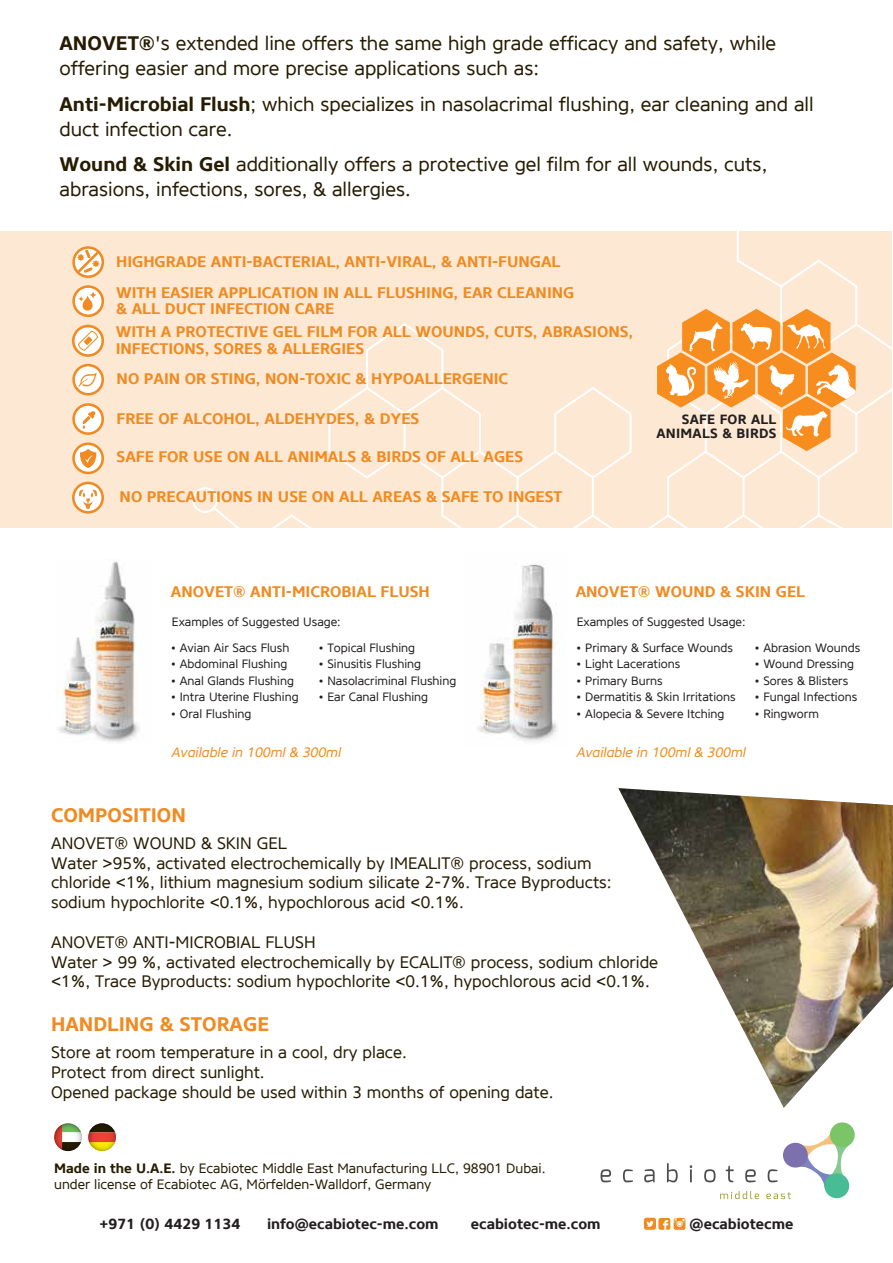
<style>
.page{position:relative;width:893px;height:1263px;background:#fff}
.page>*{position:absolute;margin:0;border:0;box-sizing:border-box;transform-origin:0 0}
.t1{font:19.5px/25.2px "Core Sans NW01 45";color:#261c02}
.t2{font:700 19.5px "Core Sans N65";color:#ef8b22}
.t3{font:16.5px/19.8px "Core Sans NW01 45";color:#261c02}
.t4{font:700 15.3px/16.5px "Core Sans NSCW01 65";color:#ef8b22}
.t5{font:700 14.55px "Core Sans N65";color:#231f20}
.t6{font:13.5px/16.2px "Core Sans NW01 45";color:#261c02}
.t7{font:italic 13.5px "Core Sans N45";color:#ef8b22}
.t8{font:700 13.35px/14.4px "Core Sans N65";letter-spacing:.02em;color:#231f20;text-align:right}
.t9{font:12px "Core Sans NW01 45";color:#231f20}
.s1{font-family:"Core Sans N65";font-weight:700}
</style>
<div class="page">
<svg style="left:88px;top:1124px;width:28px;height:27px"></svg>
<svg style="left:54px;top:1124px;width:28px;height:27px"></svg>
<svg style="left:88px;top:1123px;width:28px;height:28px"></svg>
<svg style="left:54px;top:1123px;width:28px;height:28px"></svg>
<div style="left:830px;top:1122px;width:25px;height:25px;background:#7bc468;border-radius:50%"></div>
<svg style="left:601px;top:1169px;width:10px;height:13px"></svg>
<svg style="left:623px;top:1169px;width:10px;height:13px"></svg>
<svg style="left:644px;top:1169px;width:11px;height:13px"></svg>
<svg style="left:667px;top:1163px;width:11px;height:19px"></svg>
<svg style="left:690px;top:1165px;width:2px;height:17px"></svg>
<svg style="left:704px;top:1169px;width:11px;height:13px"></svg>
<svg style="left:726px;top:1166px;width:8px;height:16px"></svg>
<svg style="left:745px;top:1169px;width:11px;height:13px"></svg>
<svg style="left:720px;top:1191px;width:39px;height:8px"></svg>
<svg style="left:766px;top:1129px;width:85px;height:70px"></svg>
<svg style="left:644px;top:1218px;width:41px;height:12px"></svg>
<img style="left:618px;top:788px;width:275px;height:320px">
<div style="left:0;top:232px;width:892px;height:296px;background:#fce8d3"></div>
<svg style="left:192px;top:231px;width:700px;height:297px"></svg>
<svg style="left:72px;top:246px;width:32px;height:32px"></svg>
<svg style="left:75px;top:249px;width:27px;height:26px"></svg>
<svg style="left:77px;top:249px;width:23px;height:24px"></svg>
<svg style="left:72px;top:403px;width:32px;height:32px"></svg>
<div style="left:75px;top:406px;width:26px;height:26px;background:#fff;border-radius:50%"></div>
<svg style="left:82px;top:411px;width:14px;height:18px"></svg>
<svg style="left:72px;top:442px;width:32px;height:32px"></svg>
<div style="left:75px;top:445px;width:26px;height:27px;background:#fff;border-radius:50%"></div>
<svg style="left:79px;top:449px;width:18px;height:19px"></svg>
<svg style="left:72px;top:364px;width:32px;height:31px"></svg>
<div style="left:75px;top:366px;width:26px;height:27px;background:#fff;border-radius:50%"></div>
<svg style="left:79px;top:372px;width:18px;height:15px"></svg>
<svg style="left:72px;top:285px;width:32px;height:32px"></svg>
<div style="left:75px;top:288px;width:26px;height:26px;background:#fff;border-radius:50%"></div>
<svg style="left:78px;top:295px;width:15px;height:16px"></svg>
<svg style="left:89px;top:291px;width:8px;height:8px"></svg>
<svg style="left:72px;top:325px;width:32px;height:32px"></svg>
<div style="left:75px;top:327px;width:26px;height:27px;background:#fff;border-radius:50%"></div>
<svg style="left:78px;top:330px;width:20px;height:22px"></svg>
<svg style="left:72px;top:482px;width:32px;height:32px"></svg>
<div style="left:75px;top:484px;width:26px;height:27px;background:#fff;border-radius:50%"></div>
<svg style="left:79px;top:489px;width:18px;height:20px"></svg>
<svg style="left:657px;top:309px;width:199px;height:142px"></svg>
<img style="left:57px;top:561px;width:83px;height:181px">
<img style="left:478px;top:564px;width:80px;height:177px">
<p class="t1" style="left:59px;top:30px;width:718px"><span class="s1">ANOVET®</span>'s extended line offers the same high grade efficacy and safety, while offering easier and more precise applications such as:</p>
<p class="t1" style="left:59px;top:91px;width:756px"><span class="s1">Anti-Microbial Flush</span>; which specializes in nasolacrimal flushing, ear cleaning and all duct infection care.</p>
<p class="t1" style="left:59px;top:152px;width:709px"><span class="s1">Wound &amp; Skin Gel</span> additionally offers a protective gel film for all wounds, cuts, abrasions, infections, sores, &amp; allergies.</p>
<p class="t4" style="left:116px;top:253px;width:446px">HIGHGRADE ANTI-BACTERIAL, ANTI-VIRAL, &amp; ANTI-FUNGAL</p>
<p class="t4" style="left:116px;top:284px;width:460px">WITH EASIER APPLICATION IN ALL FLUSHING, EAR CLEANING &amp; ALL DUCT INFECTION CARE</p>
<p class="t4" style="left:116px;top:323px;width:519px">WITH A PROTECTIVE GEL FILM FOR ALL WOUNDS, CUTS, ABRASIONS,<br>INFECTIONS, SORES &amp; ALLERGIES</p>
<p class="t4" style="left:117px;top:371px;width:393px">NO PAIN OR STING, NON-TOXIC &amp; HYPOALLERGENIC</p>
<p class="t4" style="left:117px;top:410px;width:304px">FREE OF ALCOHOL, ALDEHYDES, &amp; DYES</p>
<p class="t4" style="left:117px;top:448px;width:408px">SAFE FOR USE ON ALL ANIMALS &amp; BIRDS OF ALL AGES</p>
<p class="t4" style="left:120px;top:489px;width:444px">NO PRECAUTIONS IN USE ON ALL AREAS &amp; SAFE TO INGEST</p>
<p class="t8" style="left:656px;top:412px;width:121px">SAFE FOR ALL<br>ANIMALS &amp; BIRDS</p>
<p class="t4" style="left:171px;top:583px;width:260px">ANOVET® ANTI-MICROBIAL FLUSH</p>
<p class="t4" style="left:576px;top:583px;width:231px">ANOVET® WOUND &amp; SKIN GEL</p>
<p class="t9" style="left:172px;top:615px;width:170px">Examples of Suggested Usage:</p>
<p class="t9" style="left:577px;top:615px;width:170px">Examples of Suggested Usage:</p>
<p class="t9" style="left:171px;top:640px;width:120px">• Avian Air Sacs Flush</p>
<p class="t9" style="left:171px;top:657px;width:118px">• Abdominal Flushing</p>
<p class="t9" style="left:171px;top:673px;width:125px">• Anal Glands Flushing</p>
<p class="t9" style="left:171px;top:690px;width:129px">• Intra Uterine Flushing</p>
<p class="t9" style="left:171px;top:706px;width:82px">• Oral Flushing</p>
<p class="t9" style="left:318px;top:640px;width:98px">• Topical Flushing</p>
<p class="t9" style="left:318px;top:657px;width:104px">• Sinusitis Flushing</p>
<p class="t9" style="left:318px;top:673px;width:139px">• Nasolacriminal Flushing</p>
<p class="t9" style="left:318px;top:690px;width:111px">• Ear Canal Flushing</p>
<p class="t9" style="left:576px;top:640px;width:158px">• Primary &amp; Surface Wounds</p>
<p class="t9" style="left:576px;top:657px;width:106px">• Light Lacerations</p>
<p class="t9" style="left:576px;top:673px;width:88px">• Primary Burns</p>
<p class="t9" style="left:576px;top:690px;width:161px">• Dermatitis &amp; Skin Irritations</p>
<p class="t9" style="left:576px;top:706px;width:150px">• Alopecia &amp; Severe Itching</p>
<p class="t9" style="left:754px;top:640px;width:108px">• Abrasion Wounds</p>
<p class="t9" style="left:754px;top:657px;width:101px">• Wound Dressing</p>
<p class="t9" style="left:754px;top:673px;width:96px">• Sores &amp; Blisters</p>
<p class="t9" style="left:754px;top:690px;width:104px">• Fungal Infections</p>
<p class="t9" style="left:754px;top:706px;width:66px">• Ringworm</p>
<p class="t7" style="left:172px;top:744px;width:171px">Available in 100ml &amp; 300ml</p>
<p class="t7" style="left:577px;top:744px;width:171px">Available in 100ml &amp; 300ml</p>
<p class="t2" style="left:51px;top:802px;width:136px">COMPOSITION</p>
<p class="t3" style="left:51px;top:833px;width:562px">ANOVET® WOUND &amp; SKIN GEL<br>Water &gt;95%, activated electrochemically by IMEALIT® process, sodium chloride &lt;1%, lithium magnesium sodium silicate 2-7%. Trace Byproducts: sodium hypochlorite &lt;0.1%, hypochlorous acid &lt;0.1%.</p>
<p class="t3" style="left:51px;top:932px;width:609px">ANOVET® ANTI-MICROBIAL FLUSH<br>Water &gt; 99 %, activated electrochemically by ECALIT® process, sodium chloride &lt;1%, Trace Byproducts: sodium hypochlorite &lt;0.1%, hypochlorous acid &lt;0.1%.</p>
<p class="t2" style="left:51px;top:1011px;width:220px">HANDLING &amp; STORAGE</p>
<p class="t3" style="left:51px;top:1042px;width:504px">Store at room temperature in a cool, dry place.<br>Protect from direct sunlight.<br>Opened package should be used within 3 months of opening date.</p>
<p class="t6" style="left:54px;top:1160px;width:493px"><span class="s1">Made in the U.A.E.</span> by Ecabiotec Middle East Manufacturing LLC, 98901 Dubai. under license of Ecabiotec AG, Mörfelden-Walldorf, Germany</p>
<p class="t5" style="left:100px;top:1214px;width:142px">+971 (0) 4429 1134</p>
<p class="t5" style="left:267px;top:1214px;width:173px">info@ecabiotec-me.com</p>
<p class="t5" style="left:471px;top:1214px;width:131px">ecabiotec-me.com</p>
<p class="t5" style="left:690px;top:1214px;width:105px">@ecabiotecme</p>
</div>
